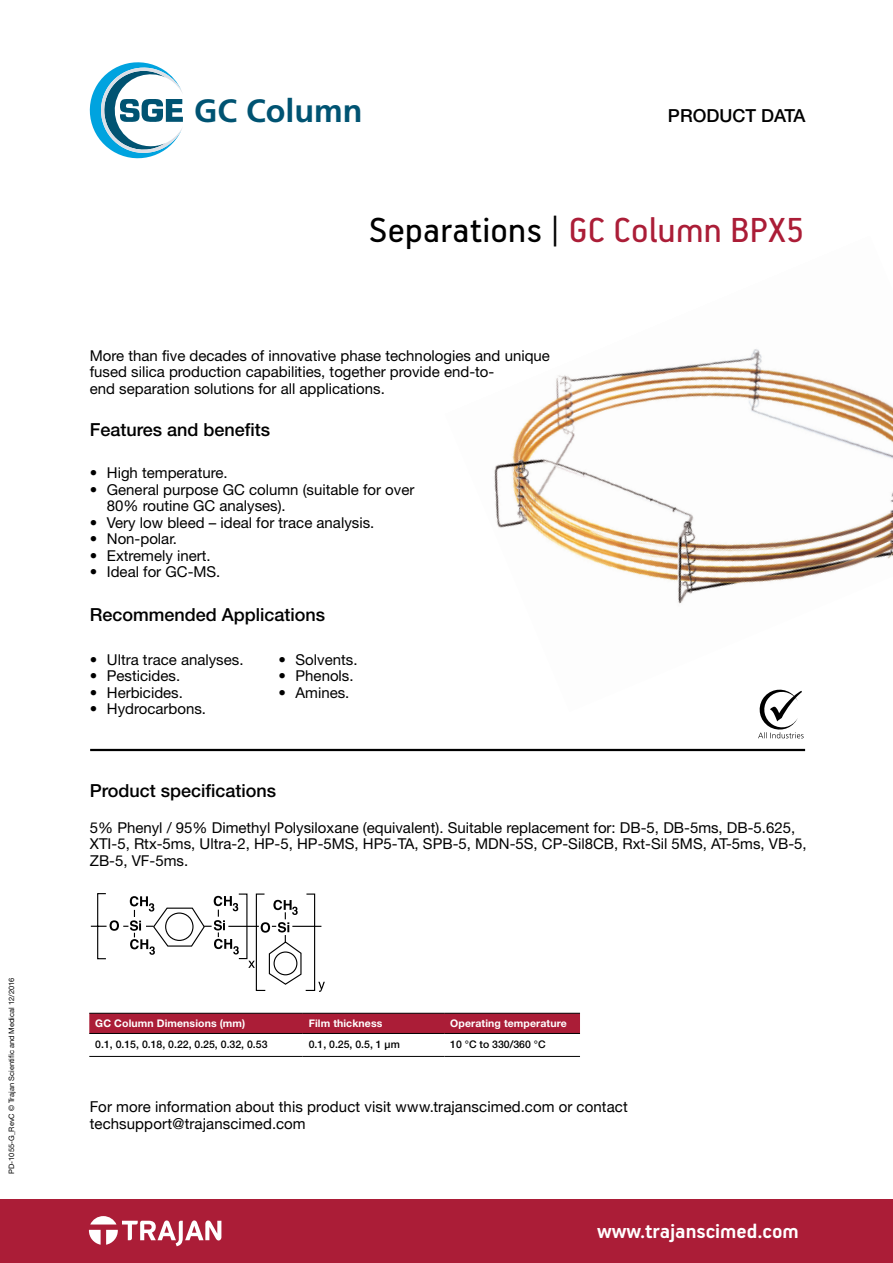
<style>
.page{position:relative;width:893px;height:1263px;background:#fff}
.page>*{position:absolute;margin:0;border:0;box-sizing:border-box;transform-origin:0 0}
.t1{font:39px "PF Handbook Pro";letter-spacing:.01em;color:#000}
.t2{font:700 32.25px "Frutiger";color:#005372}
.t3{font:700 22.5px "PF Handbook Pro";color:#fff}
.t4{font:500 18px "Helvetica Neue";color:#000}
.t5{font:15px/16.5px "Helvetica Neue";color:#000}
.t6{font:15px/16.5px "Helvetica Neue";letter-spacing:.01em;color:#000}
.t7{font:500 10.5px "Helvetica Neue";color:#000}
.t8{font:700 10.5px "Helvetica Neue";letter-spacing:.01em;color:#fff}
.t9{font:7.5px "Helvetica Neue LT Std";color:#000}
.s1{color:#ab1d37}
</style>
<div class="page">
<div style="left:0;top:1199px;width:893px;height:64px;background:#ab1d37"></div>
<svg style="left:89px;top:1216px;width:132px;height:30px"></svg>
<svg style="left:89px;top:62px;width:94px;height:97px"></svg>
<img style="left:494px;top:349px;width:399px;height:255px">
<hr style="left:90px;top:749px;width:715px;height:2px;background:#000">
<div style="left:89px;top:1014px;width:491px;height:19px;background:#ab1d37"></div>
<hr style="left:89px;top:1013px;width:214px;height:1px;background:#000">
<hr style="left:303px;top:1013px;width:141px;height:1px;background:#000">
<hr style="left:444px;top:1013px;width:136px;height:1px;background:#000">
<hr style="left:89px;top:1033px;width:214px;height:1px;background:#000">
<hr style="left:303px;top:1033px;width:141px;height:1px;background:#000">
<hr style="left:444px;top:1033px;width:136px;height:1px;background:#000">
<hr style="left:89px;top:1056px;width:214px;height:1px;background:#000">
<hr style="left:303px;top:1056px;width:141px;height:1px;background:#000">
<hr style="left:444px;top:1056px;width:136px;height:1px;background:#000">
<svg style="left:91px;top:893px;width:234px;height:99px"></svg>
<svg style="left:758px;top:689px;width:46px;height:49px"></svg>
<p class="t9" style="left:7px;top:1174px;width:198px;rotate:-90deg">PD-1055-G_RevC © Trajan Scientific and Medical 12/2016</p>
<h2 class="t2" style="left:194px;top:92px;width:170px">GC Column</h2>
<p class="t4" style="left:668px;top:104px;width:139px">PRODUCT DATA</p>
<h1 class="t1" style="left:369px;top:206px;width:437px">Separations | <span class="s1">GC Column BPX5</span></h1>
<p class="t5" style="left:90px;top:347px;width:462px">More than five decades of innovative phase technologies and unique fused silica production capabilities, together provide end-to-<br>end separation solutions for all applications.</p>
<p class="t4" style="left:90px;top:419px;width:182px">Features and benefits</p>
<p class="t5" style="left:90px;top:464px;width:139px">• High temperature.</p>
<p class="t5" style="left:107px;top:481px;width:309px;text-indent:-17px">• General purpose GC column (suitable for over<br>80% routine GC analyses).</p>
<p class="t5" style="left:90px;top:514px;width:286px">• Very low bleed – ideal for trace analysis.</p>
<p class="t5" style="left:90px;top:530px;width:89px">• Non-polar.</p>
<p class="t5" style="left:90px;top:547px;width:122px">• Extremely inert.</p>
<p class="t5" style="left:90px;top:563px;width:132px">• Ideal for GC-MS.</p>
<p class="t4" style="left:90px;top:604px;width:237px">Recommended Applications</p>
<p class="t5" style="left:90px;top:651px;width:155px">• Ultra trace analyses.</p>
<p class="t5" style="left:90px;top:667px;width:92px">• Pesticides.</p>
<p class="t5" style="left:90px;top:684px;width:95px">• Herbicides.</p>
<p class="t5" style="left:90px;top:700px;width:118px">• Hydrocarbons.</p>
<p class="t5" style="left:279px;top:651px;width:80px">• Solvents.</p>
<p class="t5" style="left:279px;top:667px;width:77px">• Phenols.</p>
<p class="t5" style="left:279px;top:684px;width:72px">• Amines.</p>
<p class="t4" style="left:90px;top:780px;width:188px">Product specifications</p>
<p class="t5" style="left:90px;top:819px;width:718px">5% Phenyl / 95% Dimethyl Polysiloxane (equivalent). Suitable replacement for: DB-5, DB-5ms, DB-5.625,<br>XTI-5, Rtx-5ms, Ultra-2, HP-5, HP-5MS, HP5-TA, SPB-5, MDN-5S, CP-Sil8CB, Rxt-Sil 5MS, AT-5ms, VB-5,<br>ZB-5, VF-5ms.</p>
<p class="t8" style="left:95px;top:1017px;width:152px">GC Column Dimensions (mm)</p>
<p class="t8" style="left:309px;top:1017px;width:75px">Film thickness</p>
<p class="t8" style="left:450px;top:1017px;width:118px">Operating temperature</p>
<p class="t7" style="left:95px;top:1038px;width:174px">0.1, 0.15, 0.18, 0.22, 0.25, 0.32, 0.53</p>
<p class="t7" style="left:309px;top:1038px;width:93px">0.1, 0.25, 0.5, 1 μm</p>
<p class="t7" style="left:450px;top:1038px;width:97px">10 °C to 330/360 °C</p>
<p class="t6" style="left:90px;top:1099px;width:539px">For more information about this product visit www.trajanscimed.com or contact techsupport@trajanscimed.com</p>
<h3 class="t3" style="left:597px;top:1217px;width:203px">www.trajanscimed.com</h3>
</div>
